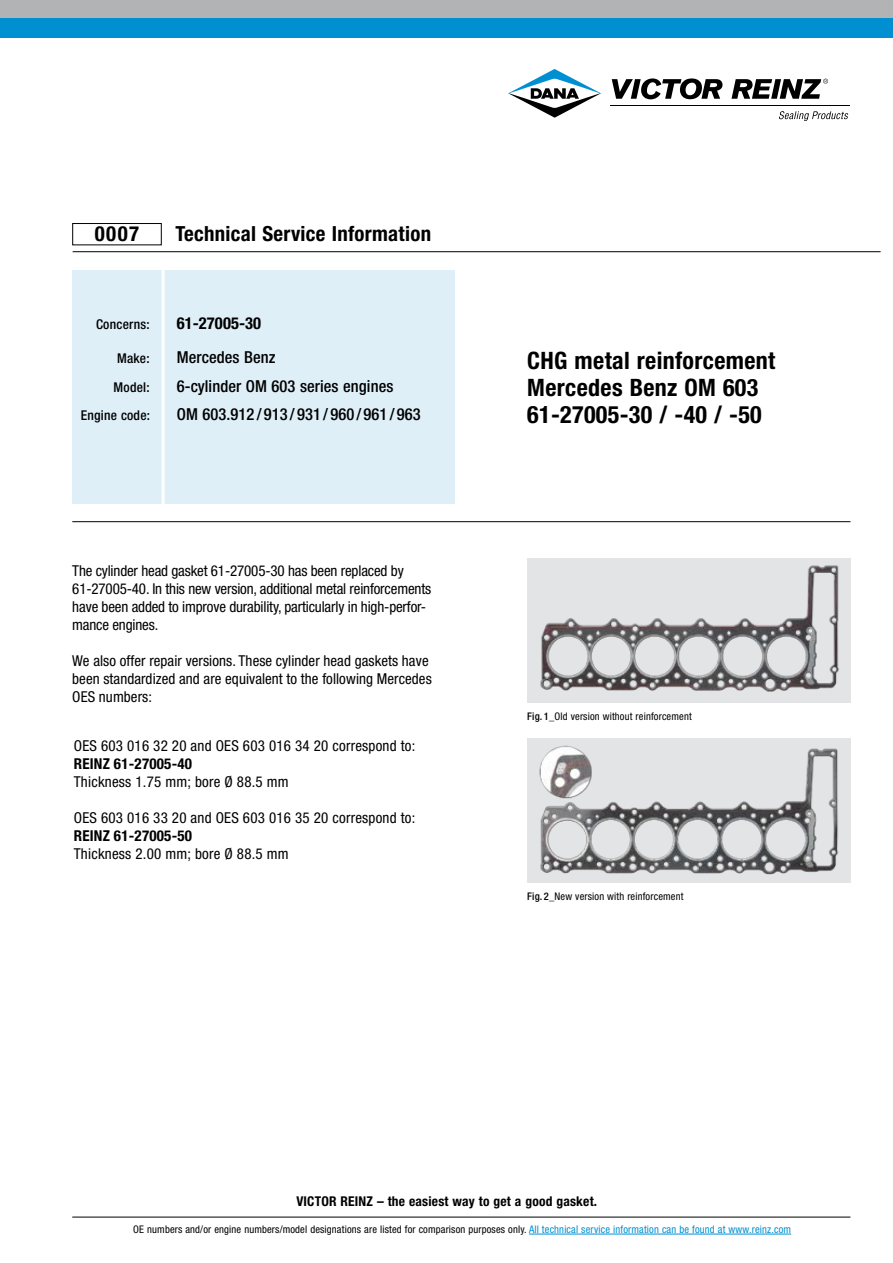
<style>
.page{position:relative;width:893px;height:1263px;background:#fff}
.page>*{position:absolute;margin:0;border:0;box-sizing:border-box;transform-origin:0 0}
.t1{font:700 condensed 24px/27px "Helvetica Neue";letter-spacing:.015em;color:#000}
.t2{font:700 condensed 20.85px "Helvetica Neue";letter-spacing:.015em;color:#000}
.t3{font:500 condensed 16.5px "Helvetica Neue";letter-spacing:.005em;color:#000}
.t4{font:700 condensed 16.5px "Helvetica Neue";letter-spacing:.005em;color:#000}
.t5{font:condensed 15px/18px "Helvetica Neue";letter-spacing:.005em;color:#000}
.t6{font:700 condensed 15px "Helvetica Neue";letter-spacing:.015em;color:#000}
.t7{font:700 condensed 13.5px "Helvetica Neue";letter-spacing:.015em;color:#000}
.t8{font:500 condensed 13.5px "Helvetica Neue";letter-spacing:.015em;color:#000}
.t9{font:condensed 10.5px "Helvetica Neue";letter-spacing:.015em;color:#000}
.s1{font-weight:500}
.s2{color:#0090d1}
</style>
<div class="page">
<div style="left:0;top:0;width:893px;height:37px;background:#0090d1"></div>
<div style="left:0;top:0;width:893px;height:17px;background:#b1b3b4"></div>
<hr style="left:611px;top:105px;width:239px;height:1px;background:#000">
<svg style="left:612px;top:78px;width:111px;height:21px"></svg>
<svg style="left:731px;top:79px;width:97px;height:20px"></svg>
<svg style="left:508px;top:69px;width:93px;height:49px"></svg>
<svg style="left:779px;top:111px;width:69px;height:10px"></svg>
<div style="left:73px;top:270px;width:382px;height:234px;background:#dfeff8"></div>
<hr style="left:162px;top:268px;width:3px;height:236px;background:#fff">
<div style="left:72px;top:223px;width:90px;height:22px;border:1px solid #000"></div>
<hr style="left:72px;top:521px;width:778px;height:1px;background:#000">
<hr style="left:73px;top:251px;width:808px;height:1px;background:#000">
<div style="left:527px;top:558px;width:323px;height:145px;background:#e3e4e5"></div>
<div style="left:527px;top:738px;width:323px;height:145px;background:#e3e4e5"></div>
<img style="left:540px;top:565px;width:299px;height:127px">
<img style="left:539px;top:745px;width:300px;height:130px">
<hr style="left:72px;top:1217px;width:778px;height:1px;background:#000">
<hr style="left:529px;top:1234px;width:262px;height:1px;background:#0090d1">
<h2 class="t2" style="left:95px;top:221px;width:46px">0007</h2>
<h2 class="t2" style="left:175px;top:221px;width:257px">Technical Service Information</h2>
<p class="t8" style="left:96px;top:316px;width:55px">Concerns:</p>
<p class="t4" style="left:177px;top:313px;width:86px">61-27005-30</p>
<p class="t8" style="left:117px;top:351px;width:34px">Make:</p>
<p class="t3" style="left:177px;top:348px;width:100px">Mercedes Benz</p>
<p class="t8" style="left:114px;top:379px;width:37px">Model:</p>
<p class="t3" style="left:177px;top:376px;width:218px">6-cylinder OM 603 series engines</p>
<p class="t8" style="left:81px;top:408px;width:71px">Engine code:</p>
<p class="t3" style="left:177px;top:405px;width:245px">OM 603.912 / 913 / 931 / 960 / 961 / 963</p>
<p class="t5" style="left:72px;top:562px;width:360px">The cylinder head gasket 61-27005-30 has been replaced by 61-27005-40. In this new version, additional metal reinforcements have been added to improve durability, particularly in high-perfor&shy;mance engines.</p>
<p class="t5" style="left:72px;top:652px;width:361px">We also offer repair versions. These cylinder head gaskets have been standardized and are equivalent to the following Mercedes<br>OES numbers:</p>
<p class="t5" style="left:74px;top:737px;width:343px">OES 603 016 32 20 and OES 603 016 34 20 correspond to:</p>
<p class="t6" style="left:74px;top:755px;width:120px">REINZ 61-27005-40</p>
<p class="t5" style="left:74px;top:773px;width:216px">Thickness 1.75 mm; bore Ø 88.5 mm</p>
<p class="t5" style="left:74px;top:809px;width:343px">OES 603 016 33 20 and OES 603 016 35 20 correspond to:</p>
<p class="t6" style="left:74px;top:827px;width:120px">REINZ 61-27005-50</p>
<p class="t5" style="left:74px;top:845px;width:216px">Thickness 2.00 mm; bore Ø 88.5 mm</p>
<h1 class="t1" style="left:527px;top:347px;width:249px">CHG metal reinforcement<br>Mercedes Benz OM 603<br>61-27005-30 / -40 / -50</h1>
<p class="t9" style="left:527px;top:710px;width:166px"><span class="s1">Fig. 1</span>_Old version without reinforcement</p>
<p class="t9" style="left:527px;top:890px;width:158px"><span class="s1">Fig. 2</span>_New version with reinforcement</p>
<p class="t7" style="left:296px;top:1193px;width:302px">VICTOR REINZ – the easiest way to get a good gasket.</p>
<p class="t9" style="left:133px;top:1223px;width:659px">OE numbers and/or engine numbers/model designations are listed for comparison purposes only. <span class="s2">All technical service information can be found at www.reinz.com</span></p>
</div>
